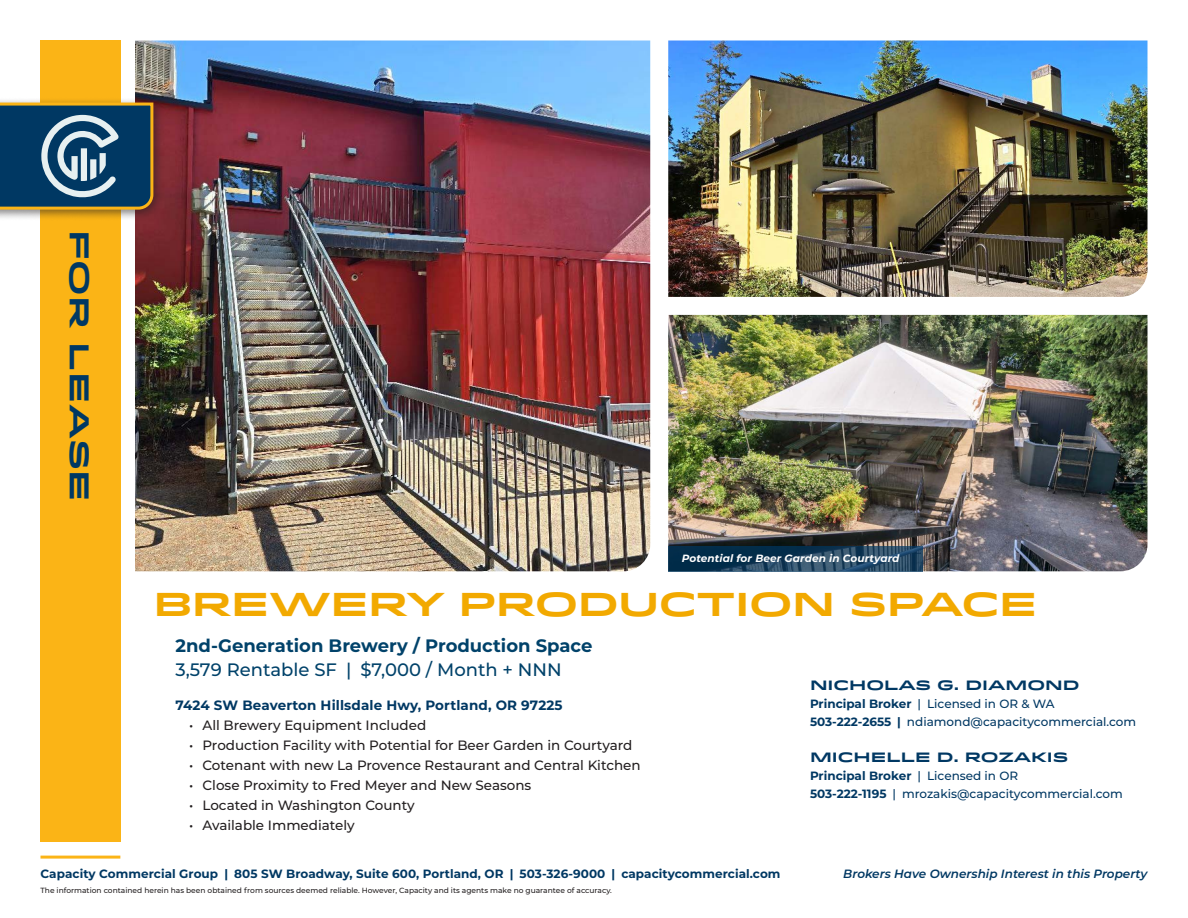
<style>
.page{position:relative;width:1188px;height:918px;background:#fff}
.page>*{position:absolute;margin:0;border:0;box-sizing:border-box;transform-origin:0 0}
.Heading__Yellow{font:700 33px "Idlewild";letter-spacing:-.015em;color:#f2a900}
.Heading__Blue{font:700 27px "Idlewild";letter-spacing:.025em;color:#003863}
.Heading_1{font:700 18px "Montserrat";color:#01426a}
.Heading_1_1{font:500 18px "Montserrat";color:#01426a}
.t1{font:500 13.5px "Montserrat";color:#231f20}
.Heading_3{font:700 13.5px "Montserrat";letter-spacing:.01em;color:#003863}
.Broker_Name{font:700 13.5px "Idlewild";color:#003863}
.Broker_Title{font:700 12px "Montserrat";letter-spacing:.005em;color:#003863}
.Broker_Name-2{font:500 12px "Montserrat";color:#003863}
.Broker_Contact{font:500 12px "Montserrat";color:#003863}
.Broker_Contact-2{font:italic 600 12px "Montserrat";color:#003863}
.Broker_Title-2{font:500 12px "Montserrat";color:#003863}
.t2{font:italic 700 10.5px "Montserrat";letter-spacing:.01em;color:#fff}
.t3{font:500 7.5px "Montserrat";color:#231f20}
.s1{font-weight:700}
.s2{font-weight:500}
</style>
<div class="page">
<div style="left:40px;top:40px;width:81px;height:802px;background:#fbb416"></div>
<img style="left:668px;top:315px;width:480px;height:256px">
<img style="left:668px;top:40px;width:480px;height:257px">
<img style="left:135px;top:40px;width:515px;height:531px">
<svg style="left:668px;top:546px;width:255px;height:25px;background:#193f5b"></svg>
<hr style="left:40px;top:856px;width:80px;height:3px;background:#fbb416">
<div style="left:0;top:97px;width:164px;height:124px;background:#231f20;opacity:.55"></div>
<svg style="left:0;top:101px;width:155px;height:110px;background:#375c70"></svg>
<p class="Heading__Blue" style="left:100px;top:230px;width:274px;rotate:90deg">FOR LEASE</p>
<p class="t2" style="left:682px;top:551px;width:219px">Potential for Beer Garden in Courtyard</p>
<p class="Heading__Yellow" style="left:153px;top:579px;width:886px">BREWERY PRODUCTION SPACE</p>
<p class="Heading_1" style="left:176px;top:633px;width:419px">2nd-Generation Brewery / Production Space</p>
<p class="Heading_1_1" style="left:176px;top:657px;width:388px">3,579 Rentable SF | $7,000 / Month + NNN</p>
<p class="Heading_3" style="left:176px;top:696px;width:389px">7424 SW Beaverton Hillsdale Hwy, Portland, OR 97225</p>
<p class="t1" style="left:189px;top:716px;width:239px">• All Brewery Equipment Included</p>
<p class="t1" style="left:189px;top:736px;width:445px">• Production Facility with Potential for Beer Garden in Courtyard</p>
<p class="t1" style="left:189px;top:756px;width:453px">• Cotenant with new La Provence Restaurant and Central Kitchen</p>
<p class="t1" style="left:189px;top:776px;width:344px">• Close Proximity to Fred Meyer and New Seasons</p>
<p class="t1" style="left:189px;top:796px;width:227px">• Located in Washington County</p>
<p class="t1" style="left:189px;top:815px;width:167px">• Available Immediately</p>
<p class="Broker_Name" style="left:810px;top:675px;width:271px">NICHOLAS G. DIAMOND</p>
<p class="Broker_Title-2" style="left:810px;top:695px;width:246px"><span class="s1">Principal Broker</span> | Licensed in OR &amp; WA</p>
<p class="Broker_Name-2" style="left:810px;top:713px;width:328px"><span class="s1">503-222-2655 |</span> ndiamond@capacitycommercial.com</p>
<p class="Broker_Name" style="left:810px;top:747px;width:260px">MICHELLE D. ROZAKIS</p>
<p class="Broker_Title" style="left:810px;top:767px;width:210px">Principal Broker <span class="s2">| Licensed in OR</span></p>
<p class="Broker_Contact" style="left:810px;top:785px;width:314px"><span class="s1">503-222-1195</span> | mrozakis@capacitycommercial.com</p>
<p class="Broker_Title" style="left:40px;top:865px;width:742px">Capacity Commercial Group | 805 SW Broadway, Suite 600, Portland, OR | 503-326-9000 | capacitycommercial.com</p>
<p class="t3" style="left:40px;top:885px;width:573px">The information contained herein has been obtained from sources deemed reliable. However, Capacity and its agents make no guarantee of accuracy.</p>
<p class="Broker_Contact-2" style="left:843px;top:865px;width:306px">Brokers Have Ownership Interest in this Property</p>
</div>
